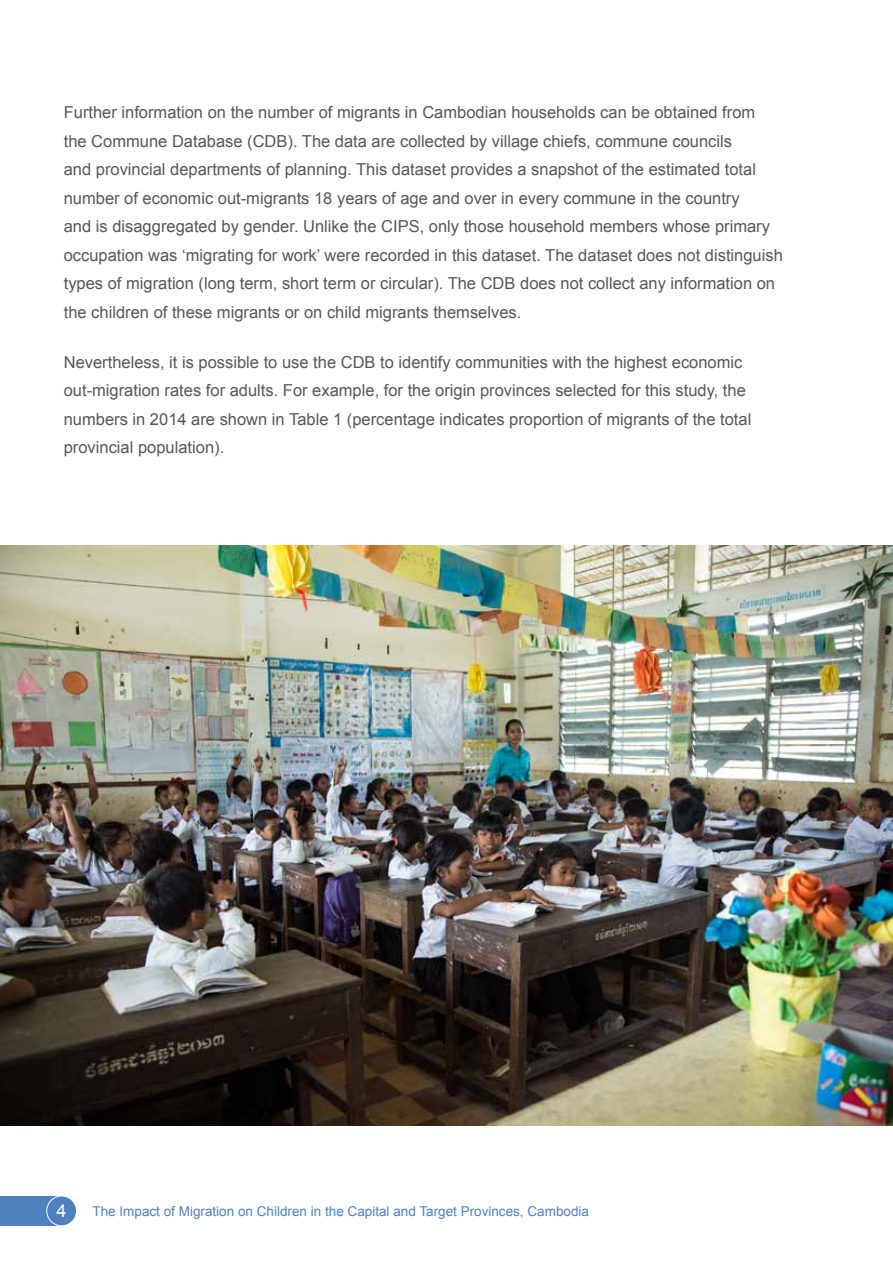
<style>
.page{position:relative;width:893px;height:1263px;background:#fff}
.page>*{position:absolute;margin:0;border:0;box-sizing:border-box;transform-origin:0 0}
.t1{font:18px "Arial";color:#fff}
.t2{font:16.5px/28.5px "Arial";color:#575756}
.t3{font:13.5px "Arial";color:#4f81be}
</style>
<div class="page">
<img style="left:0;top:545px;width:893px;height:581px">
<div style="left:0;top:1196px;width:63px;height:30px;background:#4f81be"></div>
<div style="left:47px;top:1196px;width:30px;height:30px;background:#4f81be;border-radius:50%"></div>
<div style="left:46px;top:1195px;width:31px;height:31px;border:1px solid #fff;border-radius:50%"></div>
<p class="t2" style="left:64px;top:98px;width:721px">Further information on the number of migrants in Cambodian households can be obtained from<br>the Commune Database (CDB). The data are collected by village chiefs, commune councils<br>and provincial departments of planning. This dataset provides a snapshot of the estimated total number of economic out-migrants 18 years of age and over in every commune in the country<br>and is disaggregated by gender. Unlike the CIPS, only those household members whose primary occupation was ‘migrating for work’ were recorded in this dataset. The dataset does not distinguish types of migration (long term, short term or circular). The CDB does not collect any information on the children of these migrants or on child migrants themselves.</p>
<p class="t2" style="left:64px;top:347px;width:689px">Nevertheless, it is possible to use the CDB to identify communities with the highest economic out-migration rates for adults. For example, for the origin provinces selected for this study, the numbers in 2014 are shown in Table 1 (percentage indicates proportion of migrants of the total provincial population).</p>
<p class="t1" style="left:56px;top:1199px;width:12px">4</p>
<p class="t3" style="left:92px;top:1201px;width:498px">The Impact of Migration on Children in the Capital and Target Provinces, Cambodia</p>
</div>
